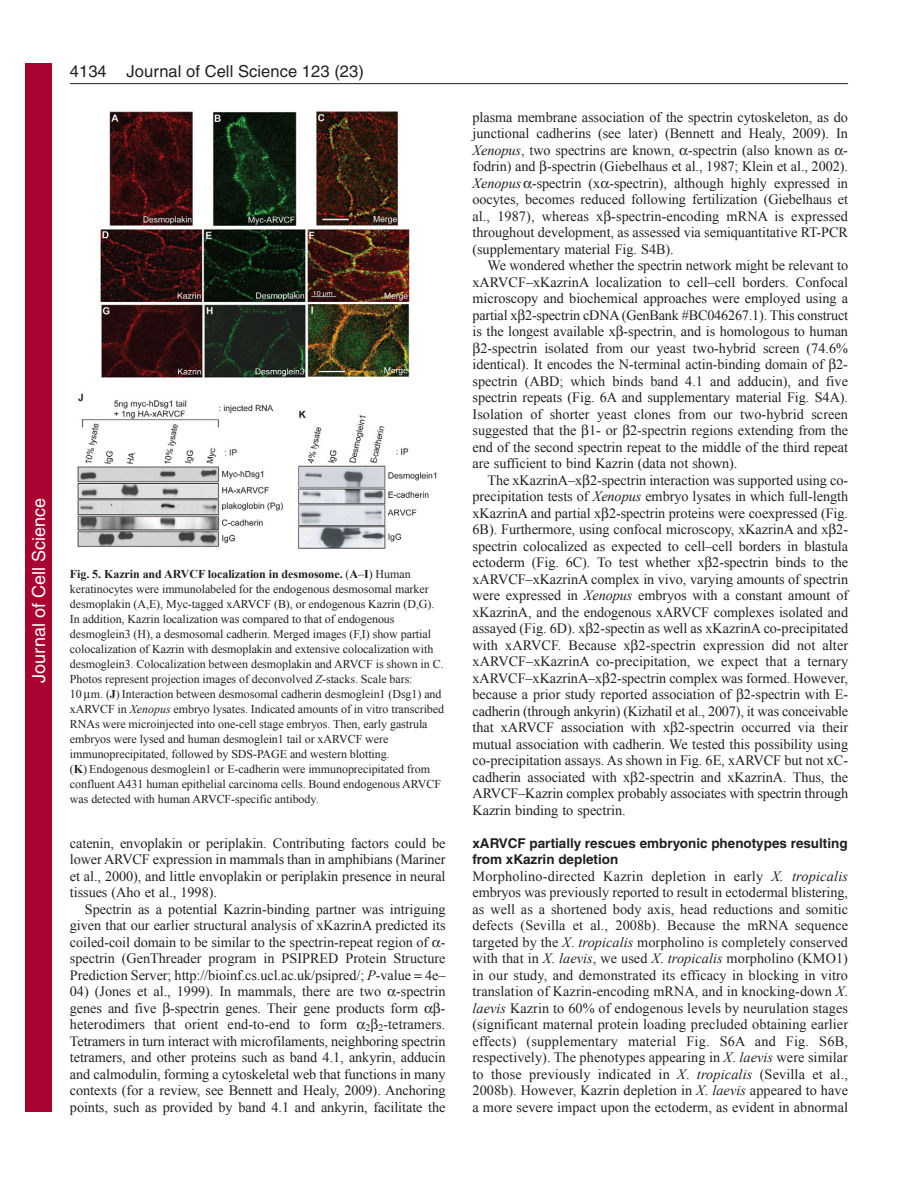
<style>
.page{position:relative;width:918px;height:1188px;background:#fff}
.page>*{position:absolute;margin:0;border:0;box-sizing:border-box;transform-origin:0 0}
.t1{font:18px "Helvetica";color:#fff}
.t2{font:16.5px "Helvetica";letter-spacing:.005em;color:#231f20}
.t3{font:14.25px/16.5px "Times New Roman";letter-spacing:-.005em;color:#231f20;text-align:justify}
.t4{font:700 13.5px/16.5px "Helvetica";color:#231f20}
.t5{font:12px/15px "Times New Roman";letter-spacing:-.005em;color:#231f20}
.s1{font-weight:700}
.s2{font-style:italic}
</style>
<div class="page">
<hr style="left:70px;top:83px;width:778px;height:1px;background:#231f20">
<img style="left:77px;top:110px;width:360px;height:439px">
<div style="left:26px;top:64px;width:26px;height:1048px;background:#a90332"></div>
<p class="t2" style="left:70px;top:65px;width:295px">4134 Journal of Cell Science 123 (23)</p>
<p class="t1" style="left:28px;top:683px;width:186px;rotate:-90deg">Journal of Cell Science</p>
<p class="t5" style="left:70px;top:567px;width:376px"><span class="s1">Fig. 5. Kazrin and ARVCF localization in desmosome.</span> (<span class="s1">A</span>–<span class="s1">I</span>) Human keratinocytes were immunolabeled for the endogenous desmosomal marker desmoplakin (A,E), Myc-tagged xARVCF (B), or endogenous Kazrin (D,G).<br>In addition, Kazrin localization was compared to that of endogenous desmoglein3 (H), a desmosomal cadherin. Merged images (F,I) show partial colocalization of Kazrin with desmoplakin and extensive colocalization with desmoglein3. Colocalization between desmoplakin and ARVCF is shown in C.<br>Photos represent projection images of deconvolved <span class="s2">Z</span>-stacks. Scale bars:<br>10 m. (<span class="s1">J</span>) Interaction between desmosomal cadherin desmoglein1 (Dsg1) and xARVCF in <span class="s2">Xenopus</span> embryo lysates. Indicated amounts of in vitro transcribed RNAs were microinjected into one-cell stage embryos. Then, early gastrula embryos were lysed and human desmoglein1 tail or xARVCF were immunoprecipitated, followed by SDS-PAGE and western blotting.<br>(<span class="s1">K</span>) Endogenous desmoglein1 or E-cadherin were immunoprecipitated from confluent A431 human epithelial carcinoma cells. Bound endogenous ARVCF was detected with human ARVCF-specific antibody.</p>
<p class="t3" style="left:70px;top:834px;width:377px">catenin, envoplakin or periplakin. Contributing factors could be lower ARVCF expression in mammals than in amphibians (Mariner et al., 2000), and little envoplakin or periplakin presence in neural tissues (Aho et al., 1998).</p>
<p class="t3" style="left:70px;top:900px;width:377px;text-indent:15px">Spectrin as a potential Kazrin-binding partner was intriguing given that our earlier structural analysis of xKazrinA predicted its coiled-coil domain to be similar to the spectrin-repeat region of - spectrin (GenThreader program in PSIPRED Protein Structure Prediction Server; http://bioinf.cs.ucl.ac.uk/psipred/; <span class="s2">P</span>-value 4e–</p>
<p class="t3" style="left:70px;top:983px;width:377px">04) (Jones et al., 1999). In mammals, there are two -spectrin genes and five -spectrin genes. Their gene products form</p>
<p class="t3" style="left:441px;top:999px;width:6px">-</p>
<p class="t3" style="left:70px;top:1016px;width:279px">heterodimers that orient end-to-end to form</p>
<p class="t3" style="left:70px;top:1016px;width:377px;text-indent:296px"><sub>2</sub> <sub>2</sub>-tetramers.<br>Tetramers in turn interact with microfilaments, neighboring spectrin tetramers, and other proteins such as band 4.1, ankyrin, adducin and calmodulin, forming a cytoskeletal web that functions in many contexts (for a review, see Bennett and Healy, 2009). Anchoring points, such as provided by band 4.1 and ankyrin, facilitate the</p>
<p class="t3" style="left:473px;top:108px;width:377px">plasma membrane association of the spectrin cytoskeleton, as do junctional cadherins (see later) (Bennett and Healy, 2009). In <span class="s2">Xenopus</span>, two spectrins are known, -spectrin (also known as - fodrin) and -spectrin (Giebelhaus et al., 1987; Klein et al., 2002).<br><span class="s2">Xenopus</span> -spectrin (x -spectrin), although highly expressed in oocytes, becomes reduced following fertilization (Giebelhaus et al., 1987), whereas x -spectrin-encoding mRNA is expressed throughout development, as assessed via semiquantitative RT-PCR (supplementary material Fig. S4B).</p>
<p class="t3" style="left:488px;top:257px;width:362px">We wondered whether the spectrin network might be relevant to</p>
<p class="t3" style="left:473px;top:273px;width:377px">xARVCF–xKazrinA localization to cell–cell borders. Confocal</p>
<p class="t3" style="left:473px;top:290px;width:377px">microscopy and biochemical approaches were employed using a</p>
<p class="t3" style="left:473px;top:306px;width:377px">partial x 2-spectrin cDNA (GenBank #BC046267.1). This construct</p>
<p class="t3" style="left:473px;top:323px;width:377px">is the longest available x -spectrin, and is homologous to human</p>
<p class="t3" style="left:480px;top:339px;width:369px">2-spectrin isolated from our yeast two-hybrid screen (74.6%</p>
<p class="t3" style="left:473px;top:356px;width:377px">identical). It encodes the N-terminal actin-binding domain of 2-</p>
<p class="t3" style="left:473px;top:372px;width:377px">spectrin (ABD; which binds band 4.1 and adducin), and five</p>
<p class="t3" style="left:473px;top:389px;width:377px">spectrin repeats (Fig. 6A and supplementary material Fig. S4A).</p>
<p class="t3" style="left:473px;top:405px;width:377px">Isolation of shorter yeast clones from our two-hybrid screen</p>
<p class="t3" style="left:473px;top:422px;width:377px">suggested that the 1- or 2-spectrin regions extending from the</p>
<p class="t3" style="left:473px;top:438px;width:377px">end of the second spectrin repeat to the middle of the third repeat</p>
<p class="t3" style="left:473px;top:455px;width:267px">are sufficient to bind Kazrin (data not shown).</p>
<p class="t3" style="left:488px;top:471px;width:362px">The xKazrinA–x 2-spectrin interaction was supported using co-</p>
<p class="t3" style="left:473px;top:488px;width:377px">precipitation tests of <span class="s2">Xenopus</span> embryo lysates in which full-length</p>
<p class="t3" style="left:473px;top:504px;width:377px">xKazrinA and partial x 2-spectrin proteins were coexpressed (Fig.</p>
<p class="t3" style="left:473px;top:521px;width:377px">6B). Furthermore, using confocal microscopy, xKazrinA and x 2-</p>
<p class="t3" style="left:473px;top:537px;width:377px">spectrin colocalized as expected to cell–cell borders in blastula</p>
<p class="t3" style="left:473px;top:554px;width:377px">ectoderm (Fig. 6C). To test whether x 2-spectrin binds to the</p>
<p class="t3" style="left:473px;top:570px;width:377px">xARVCF–xKazrinA complex in vivo, varying amounts of spectrin</p>
<p class="t3" style="left:473px;top:587px;width:377px">were expressed in <span class="s2">Xenopus</span> embryos with a constant amount of</p>
<p class="t3" style="left:473px;top:603px;width:377px">xKazrinA, and the endogenous xARVCF complexes isolated and</p>
<p class="t3" style="left:473px;top:620px;width:377px">assayed (Fig. 6D). x 2-spectin as well as xKazrinA co-precipitated</p>
<p class="t3" style="left:473px;top:636px;width:377px">with xARVCF. Because x 2-spectrin expression did not alter</p>
<p class="t3" style="left:473px;top:653px;width:377px">xARVCF–xKazrinA co-precipitation, we expect that a ternary</p>
<p class="t3" style="left:473px;top:669px;width:377px">xARVCF–xKazrinA–x 2-spectrin complex was formed. However,</p>
<p class="t3" style="left:473px;top:686px;width:377px">because a prior study reported association of 2-spectrin with E-</p>
<p class="t3" style="left:473px;top:702px;width:377px">cadherin (through ankyrin) (Kizhatil et al., 2007), it was conceivable</p>
<p class="t3" style="left:473px;top:719px;width:377px">that xARVCF association with x 2-spectrin occurred via their</p>
<p class="t3" style="left:473px;top:735px;width:377px">mutual association with cadherin. We tested this possibility using</p>
<p class="t3" style="left:473px;top:752px;width:377px">co-precipitation assays. As shown in Fig. 6E, xARVCF but not xC-</p>
<p class="t3" style="left:473px;top:769px;width:377px">cadherin associated with x 2-spectrin and xKazrinA. Thus, the</p>
<p class="t3" style="left:473px;top:785px;width:377px">ARVCF–Kazrin complex probably associates with spectrin through</p>
<p class="t3" style="left:473px;top:802px;width:155px">Kazrin binding to spectrin.</p>
<p class="t4" style="left:473px;top:836px;width:377px">xARVCF partially rescues embryonic phenotypes resulting from xKazrin depletion</p>
<p class="t3" style="left:472px;top:867px;width:377px">Morpholino-directed Kazrin depletion in early <span class="s2">X. tropicalis </span>embryos was previously reported to result in ectodermal blistering, as well as a shortened body axis, head reductions and somitic defects (Sevilla et al., 2008b). Because the mRNA sequence targeted by the <span class="s2">X</span>. <span class="s2">tropicalis</span> morpholino is completely conserved with that in <span class="s2">X</span>. <span class="s2">laevis</span>, we used <span class="s2">X</span>. <span class="s2">tropicalis</span> morpholino (KMO1) in our study, and demonstrated its efficacy in blocking in vitro translation of Kazrin-encoding mRNA, and in knocking-down <span class="s2">X</span>. <span class="s2">laevis</span> Kazrin to 60% of endogenous levels by neurulation stages (significant maternal protein loading precluded obtaining earlier effects) (supplementary material Fig. S6A and Fig. S6B, respectively). The phenotypes appearing in <span class="s2">X</span>. <span class="s2">laevis</span> were similar to those previously indicated in <span class="s2">X</span>. <span class="s2">tropicalis</span> (Sevilla et al., 2008b). However, Kazrin depletion in <span class="s2">X</span>. <span class="s2">laevis</span> appeared to have a more severe impact upon the ectoderm, as evident in abnormal</p>
</div>
